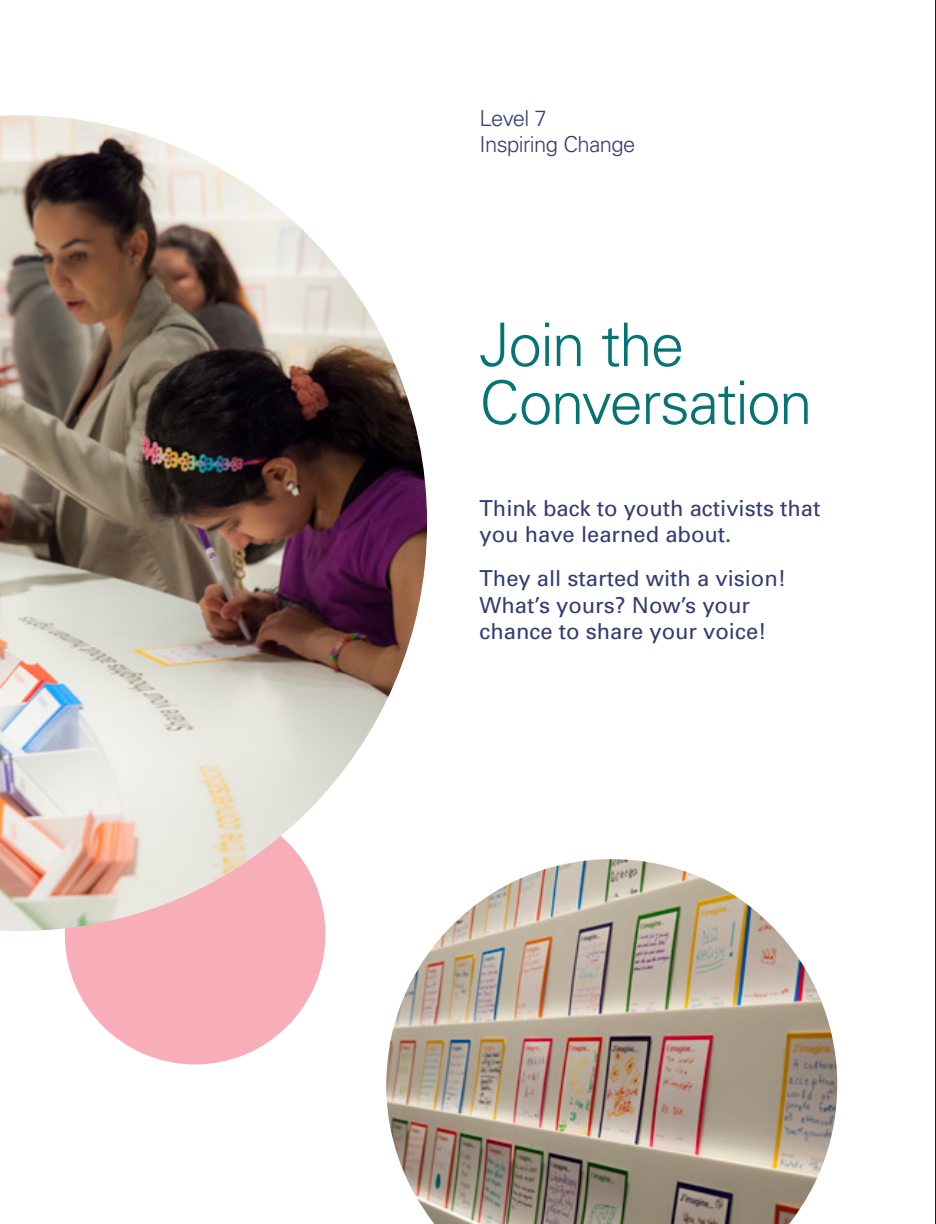
<style>
.page{position:relative;width:936px;height:1224px;background:#fff}
.page>*{position:absolute;margin:0;border:0;box-sizing:border-box;transform-origin:0 0}
.Baic_Copy{font:300 60px/58px "Univers";letter-spacing:-.025em;color:#057473}
.Baic_Copy-2{font:22px/26.4px "Univers";color:#333c74}
.Baic_Copy-3{font:300 22px/26.4px "Univers";letter-spacing:-.025em;color:#333c74}
</style>
<div class="page">
<div style="left:65px;top:804px;width:260px;height:260px;background:#f7aeb8;border-radius:50%"></div>
<img style="left:0;top:115px;width:427px;height:816px">
<img style="left:386px;top:859px;width:451px;height:365px">
<hr style="left:935px;top:0;width:1px;height:1224px;background:#231f20">
<p class="Baic_Copy-3" style="left:480px;top:104px;width:158px">Level 7<br>Inspiring Change</p>
<p class="Baic_Copy" style="left:480px;top:314px;width:334px">Join the<br>Conversation</p>
<p class="Baic_Copy-2" style="left:480px;top:494px;width:343px">Think back to youth activists that you have learned about.</p>
<p class="Baic_Copy-2" style="left:480px;top:565px;width:308px">They all started with a vision!<br>What’s yours? Now’s your chance to share your voice!</p>
</div>
